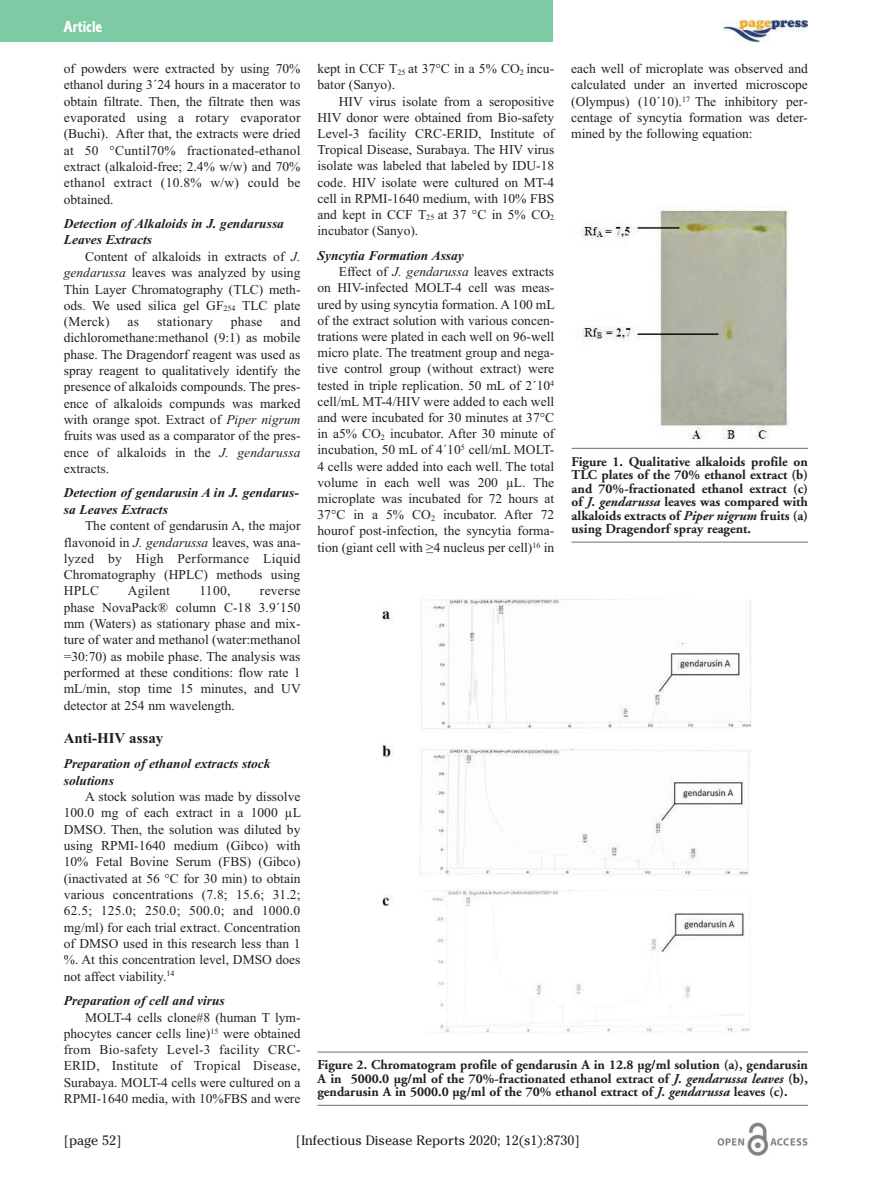
<style>
.page{position:relative;width:893px;height:1191px;background:#fff}
.page>*{position:absolute;margin:0;border:0;box-sizing:border-box;transform-origin:0 0}
.t1{font:16.5px "Corinthian Bold Condensed Plain";color:#fff}
.t2{font:700 15px "Times New Roman";color:#231f20}
.t3{font:13.5px/16.4px "Times New Roman";color:#231f20;text-align:justify}
.t4{font:700 13.5px/13.5px "Adobe Garamond";color:#231f20;text-align:justify}
.t5{font:italic 700 13.5px/16.4px "Times New Roman";color:#231f20}
.t6{font:13.5px "Cheltenham";color:#231f20}
.t7{font:13.5px "Times New Roman";letter-spacing:.02em;color:#231f20}
.s1{font-style:italic}
.s2{color:#ed2724}
</style>
<div class="page">
<div style="left:0;top:0;width:553px;height:42px;background:#7dcaa4"></div>
<img style="left:717px;top:1123px;width:91px;height:33px">
<img style="left:723px;top:19px;width:84px;height:24px">
<hr style="left:572px;top:448px;width:236px;height:1px;background:#6c6d70">
<hr style="left:572px;top:542px;width:236px;height:1px;background:#6c6d70">
<img style="left:581px;top:207px;width:208px;height:239px">
<hr style="left:317px;top:1051px;width:491px;height:1px;background:#6c6d70">
<hr style="left:317px;top:1105px;width:491px;height:1px;background:#6c6d70">
<img style="left:382px;top:599px;width:370px;height:434px">
<p class="t1" style="left:63px;top:21px;width:40px">Article</p>
<p class="t3" style="left:64px;top:60px;width:238px">of powders were extracted by using 70% ethanol during 3´24 hours in a macerator to obtain filtrate. Then, the filtrate then was evaporated using a rotary evaporator (Buchi). After that, the extracts were dried at 50 °Cuntil70% fractionated-ethanol extract (alkaloid-free; 2.4% w/w) and 70% ethanol extract (10.8% w/w) could be obtained.</p>
<p class="t5" style="left:64px;top:215px;width:222px">Detection of Alkaloids in J. gendarussa<br>Leaves Extracts</p>
<p class="t3" style="left:64px;top:248px;width:238px;text-indent:21px">Content of alkaloids in extracts of <span class="s1">J. gendarussa</span> leaves was analyzed by using Thin Layer Chromatography (TLC) meth&shy;ods<span class="s2">.</span> We used silica gel GF<sub>254</sub> TLC plate (Merck)</p>
<p class="t3" style="left:64px;top:313px;width:238px;text-indent:217px">and dichloromethane:methanol (9:1) as mobile phase. The Dragendorf reagent was used as spray reagent to qualitatively identify the presence of alkaloids compounds. The pres&shy;ence of alkaloids compunds was marked with orange spot. Extract of <span class="s1">Piper nigrum </span>fruits was used as a comparator of the pres&shy;ence of alkaloids in the <span class="s1">J. gendarussa </span>extracts.</p>
<p class="t5" style="left:64px;top:484px;width:236px">Detection of gendarusin A in J. gendarus&shy;sa Leaves Extracts</p>
<p class="t3" style="left:64px;top:517px;width:238px;text-indent:21px">The content of gendarusin A, the major flavonoid in <span class="s1">J. gendarussa</span> leaves, was ana&shy;lyzed by High Performance Liquid Chromatography (HPLC) methods using HPLC</p>
<p class="t3" style="left:128px;top:313px;width:13px">as</p>
<p class="t7" style="left:157px;top:313px;width:57px">stationary</p>
<p class="t3" style="left:231px;top:313px;width:33px">phase</p>
<p class="t7" style="left:128px;top:583px;width:44px">Agilent</p>
<p class="t3" style="left:199px;top:582px;width:32px">1100,</p>
<p class="t3" style="left:64px;top:582px;width:238px;text-indent:196px">reverse phase NovaPack® column C-18 3.9´150 mm (Waters) as stationary phase and mix&shy;ture of water and methanol (water:methanol =30:70) as mobile phase. The analysis was performed at these conditions: flow rate 1 mL/min, stop time 15 minutes, and UV detector at 254 nm wavelength.</p>
<p class="t2" style="left:64px;top:729px;width:101px">Anti-HIV assay</p>
<p class="t5" style="left:64px;top:755px;width:208px">Preparation of ethanol extracts stock solutions</p>
<p class="t3" style="left:64px;top:788px;width:239px;text-indent:21px">A stock solution was made by dissolve 100.0 mg of each extract in a 1000 µL DMSO. Then, the solution was diluted by using RPMI-1640 medium (Gibco) with 10% Fetal Bovine Serum (FBS) (Gibco) (inactivated at 56 °C for 30 min) to obtain various concentrations (7.8; 15.6; 31.2; 62.5; 125.0; 250.0; 500.0; and 1000.0 mg/ml) for each trial extract. Concentration of DMSO used in this research less than 1 %. At this concentration level, DMSO does not affect viability.<sup>14</sup></p>
<p class="t5" style="left:64px;top:992px;width:163px">Preparation of cell and virus</p>
<p class="t3" style="left:64px;top:1008px;width:238px;text-indent:21px">MOLT-4 cells clone#8 (human T lym&shy;phocytes cancer cells line)<sup>15</sup> were obtained from Bio-safety Level-3 facility CRC-ERID, Institute of Tropical Disease, Surabaya. MOLT-4 cells were cultured on a RPMI-1640 media, with 10%FBS and were</p>
<p class="t3" style="left:317px;top:60px;width:238px">kept in CCF T<sub>25</sub> at 37°C in a 5% CO<sub>2</sub> incu&shy;bator (Sanyo).</p>
<p class="t3" style="left:317px;top:93px;width:238px;text-indent:21px">HIV virus isolate from a seropositive HIV donor were obtained from Bio-safety Level-3 facility CRC-ERID, Institute of Tropical Disease, Surabaya. The HIV virus isolate was labeled that labeled by IDU-18 code. HIV isolate were cultured on MT-4 cell in RPMI-1640 medium, with 10% FBS and kept in CCF T<sub>25</sub> at 37 °C in 5% CO<sub>2 </sub>incubator (Sanyo).</p>
<p class="t5" style="left:317px;top:247px;width:148px">Syncytia Formation Assay</p>
<p class="t3" style="left:339px;top:263px;width:217px">Effect of <span class="s1">J. gendarussa</span> leaves extracts</p>
<p class="t3" style="left:317px;top:279px;width:238px">on HIV-infected MOLT-4 cell was meas-</p>
<p class="t3" style="left:317px;top:296px;width:239px">ured by using syncytia formation. A 100 mL</p>
<p class="t3" style="left:317px;top:312px;width:238px">of the extract solution with various concen-</p>
<p class="t3" style="left:317px;top:328px;width:238px">trations were plated in each well on 96-well</p>
<p class="t3" style="left:317px;top:344px;width:238px">micro plate. The treatment group and nega-</p>
<p class="t3" style="left:317px;top:360px;width:238px">tive control group (without extract) were</p>
<p class="t3" style="left:317px;top:377px;width:238px">tested in triple replication. 50 mL of 2´10<sup>4</sup></p>
<p class="t3" style="left:317px;top:393px;width:238px">cell/mL MT-4/HIV were added to each well</p>
<p class="t3" style="left:317px;top:409px;width:238px">and were incubated for 30 minutes at 37°C</p>
<p class="t3" style="left:317px;top:425px;width:238px">in a5% CO<sub>2</sub> incubator. After 30 minute of</p>
<p class="t3" style="left:317px;top:441px;width:238px">incubation, 50 mL of 4´10<sup>5</sup> cell/mL MOLT-</p>
<p class="t3" style="left:317px;top:458px;width:238px">4 cells were added into each well. The total</p>
<p class="t3" style="left:317px;top:474px;width:238px">volume in each well was 200 µL. The</p>
<p class="t3" style="left:317px;top:490px;width:238px">microplate was incubated for 72 hours at</p>
<p class="t3" style="left:317px;top:506px;width:238px">37°C in a 5% CO<sub>2</sub> incubator. After 72</p>
<p class="t3" style="left:317px;top:522px;width:238px">hourof post-infection, the syncytia forma-</p>
<p class="t3" style="left:317px;top:539px;width:238px">tion (giant cell with ≥4 nucleus per cell)<sup>16</sup> in</p>
<p class="t3" style="left:571px;top:60px;width:238px">each well of microplate was observed and calculated under an inverted microscope (Olympus) (10´10).<sup>17</sup> The inhibitory per&shy;centage of syncytia formation was deter&shy;mined by the following equation:</p>
<p class="t4" style="left:572px;top:456px;width:238px">Figure 1. Qualitative alkaloids profile on TLC plates of the 70% ethanol extract (b) and 70%-fractionated ethanol extract (c) of <span class="s1">J. gendarussa</span> leaves was compared with alkaloids extracts of <span class="s1">Piper nigrum</span> fruits (a) using Dragendorf spray reagent.</p>
<p class="t4" style="left:317px;top:1059px;width:492px">Figure 2. Chromatogram profile of gendarusin A in 12.8 µg/ml solution (a), gendarusin A in 5000.0 µg/ml of the 70%-fractionated ethanol extract of <span class="s1">J. gendarussa leaves</span> (b), gendarusin A in 5000.0 µg/ml of the 70% ethanol extract of <span class="s1">J. gendarussa</span> leaves (c).</p>
<p class="t6" style="left:64px;top:1132px;width:59px">[page 52]</p>
<p class="t6" style="left:296px;top:1132px;width:286px">[Infectious Disease Reports 2020; 12(s1):8730]</p>
</div>
